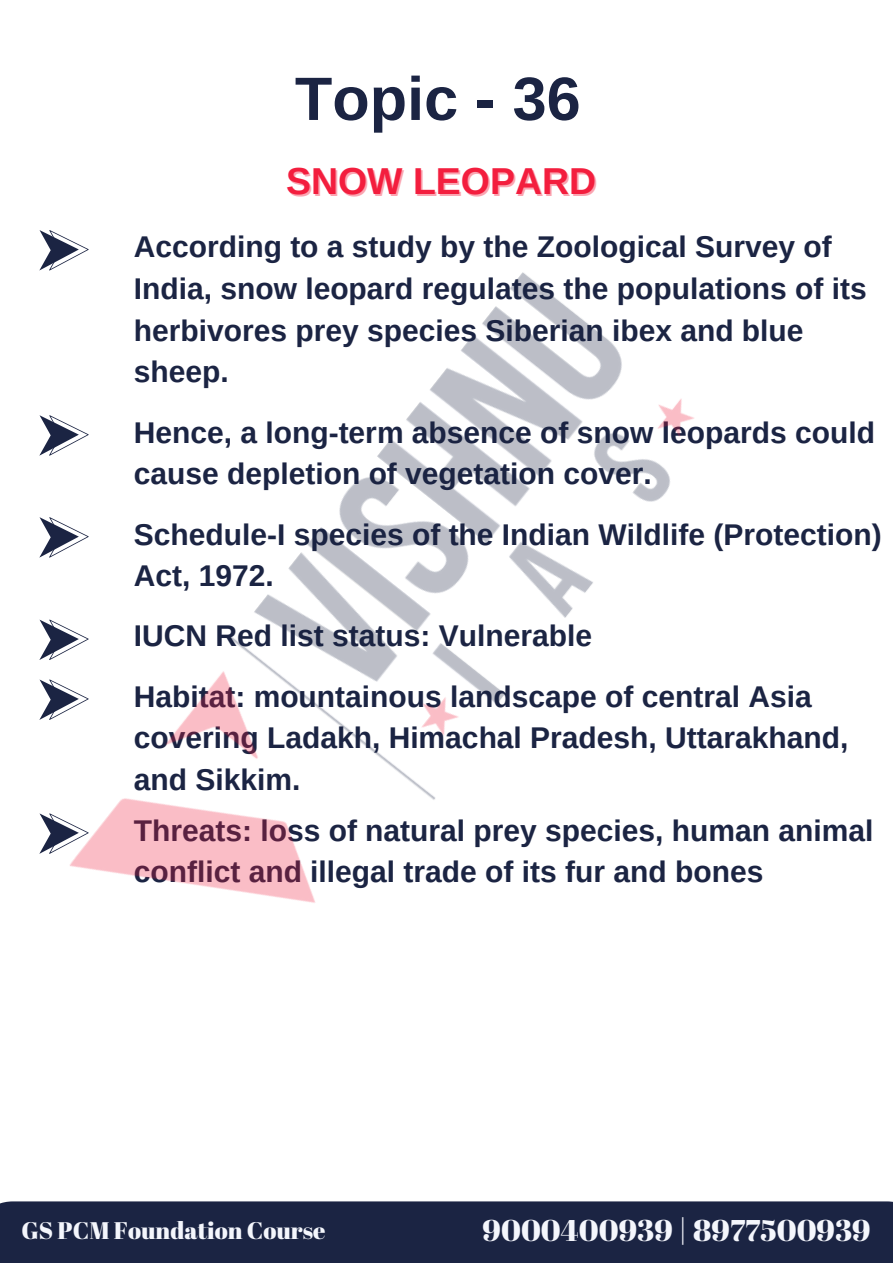
<style>
.page{position:relative;width:893px;height:1264px;background:#fff}
.page>*{position:absolute;margin:0;border:0;box-sizing:border-box;transform-origin:0 0}
.t1{font:700 61.2px "Arimo";color:#1b2443}
.t2{font:700 37.5px "Arimo";color:#f31e3e}
.t3{font:700 30px/41.5px "Arimo";color:#1b2443}
.t4{font:30px "Abril Fatface";color:#f4f6fc}
.t5{font:24px "Abril Fatface";color:#f4f6fc}
</style>
<div class="page">
<img style="left:39px;top:230px;width:655px;height:673px">
<div style="left:0;top:1201px;width:892px;height:61px;background:#1b2443"></div>
<p class="t1" style="left:295px;top:65px;width:287px">Topic - 36</p>
<p class="t2" style="left:286px;top:160px;width:312px">SNOW LEOPARD</p>
<p class="t3" style="left:134px;top:226px;width:734px">According to a study by the Zoological Survey of India, snow leopard regulates the populations of its herbivores prey species Siberian ibex and blue sheep.</p>
<p class="t3" style="left:134px;top:411px;width:742px">Hence, a long-term absence of snow leopards could cause depletion of vegetation cover.</p>
<p class="t3" style="left:134px;top:513px;width:749px">Schedule-I species of the Indian Wildlife (Protection)<br>Act, 1972.</p>
<p class="t3" style="left:134px;top:615px;width:459px">IUCN Red list status: Vulnerable</p>
<p class="t3" style="left:134px;top:675px;width:716px">Habitat: mountainous landscape of central Asia covering Ladakh, Himachal Pradesh, Uttarakhand, and Sikkim.</p>
<p class="t3" style="left:134px;top:809px;width:741px">Threats: loss of natural prey species, human animal conflict and illegal trade of its fur and bones</p>
<p class="t5" style="left:22px;top:1213px;width:305px">GS PCM Foundation Course</p>
<p class="t4" style="left:482px;top:1209px;width:389px">9000400939 | 8977500939</p>
</div>
